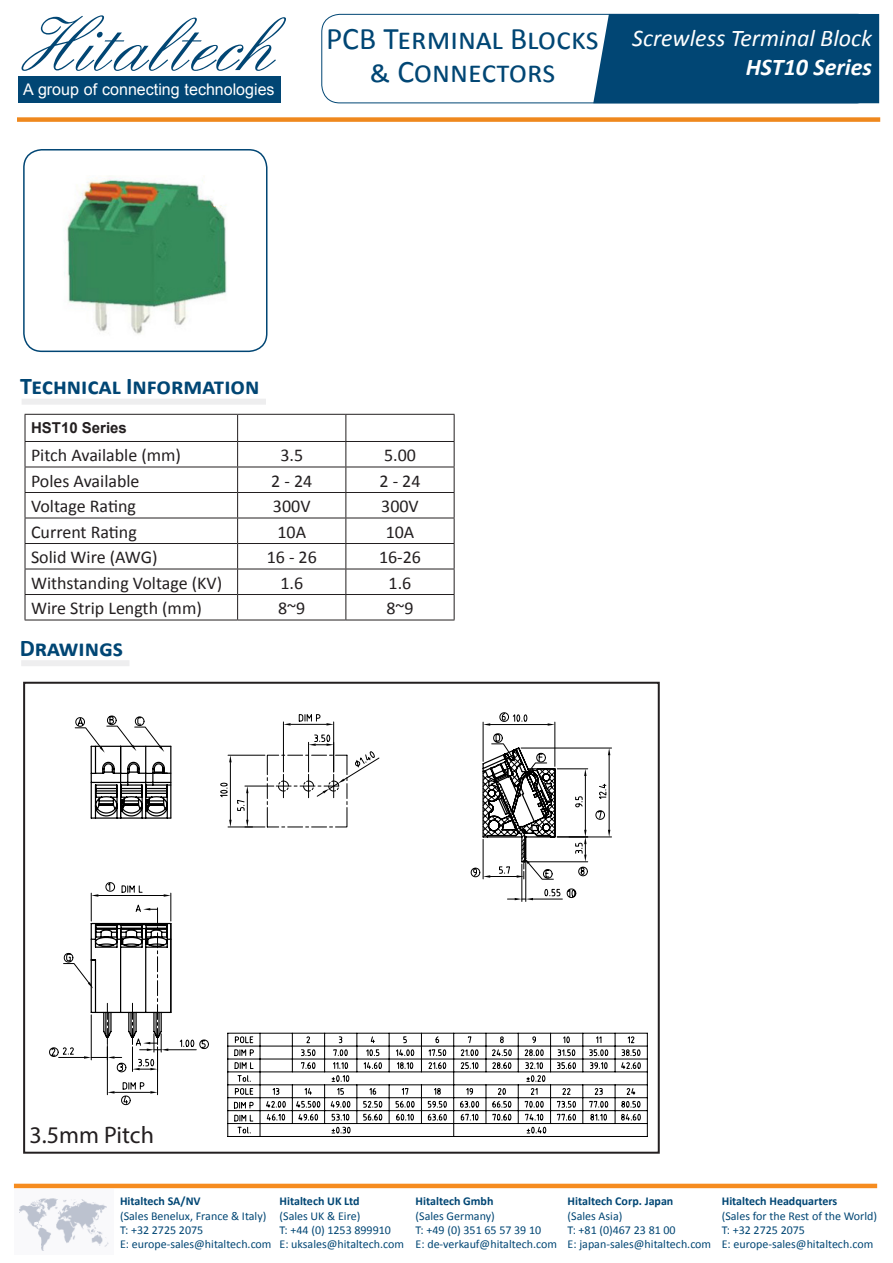
<style>
.page{position:relative;width:893px;height:1263px;background:#fff}
.page>*{position:absolute;margin:0;border:0;box-sizing:border-box;transform-origin:0 0}
.t1{font:80.1px "Englische Sch T";color:#014674}
.t2{font:31.5px/33px "Calibri";color:#014674;text-align:center}
.t3{font:700 24px "Calibri";color:#014674}
.t4{font:italic 24px "Calibri";color:#fff}
.t5{font:italic 700 24px "Calibri";color:#fff}
.t6{font:24px "Myriad Pro";color:#231f20}
.t7{font:18px "Calibri";color:#231f20}
.t8{font:16.05px "Arial";color:#fff}
.t9{font:700 15px "Arial";color:#231f20}
.t10{font:12px/14.4px "Calibri";color:#014674}
.t11{font:700 12px "Calibri";color:#014674}
</style>
<div class="page">
<hr style="left:14px;top:1184px;width:863px;height:4px;background:#f68c1f">
<img style="left:19px;top:1205px;width:90px;height:46px">
<div style="left:593px;top:14px;width:286px;height:89px;background:#014674"></div>
<div style="left:321px;top:14px;width:554px;height:89px;border:1px solid #014674;border-radius:18px"></div>
<div style="left:17px;top:117px;width:863px;height:5px;background:#ef881d"></div>
<div style="left:18px;top:76px;width:263px;height:26px;background:#014674"></div>
<div style="left:22px;top:399px;width:244px;height:6px;background:#eeeeef"></div>
<div style="left:23px;top:149px;width:244px;height:203px;border:2px solid #014674;border-radius:18px"></div>
<div style="left:21px;top:660px;width:108px;height:6px;background:#eeeeef"></div>
<hr style="left:25px;top:414px;width:213px;height:1px;background:#231f20">
<hr style="left:238px;top:414px;width:108px;height:1px;background:#231f20">
<hr style="left:346px;top:414px;width:108px;height:1px;background:#231f20">
<hr style="left:25px;top:441px;width:213px;height:1px;background:#231f20">
<hr style="left:238px;top:441px;width:108px;height:1px;background:#231f20">
<hr style="left:346px;top:441px;width:108px;height:1px;background:#231f20">
<hr style="left:25px;top:467px;width:213px;height:1px;background:#231f20">
<hr style="left:238px;top:467px;width:108px;height:1px;background:#231f20">
<hr style="left:346px;top:467px;width:108px;height:1px;background:#231f20">
<hr style="left:25px;top:492px;width:213px;height:1px;background:#231f20">
<hr style="left:238px;top:492px;width:108px;height:1px;background:#231f20">
<hr style="left:346px;top:492px;width:108px;height:1px;background:#231f20">
<hr style="left:25px;top:518px;width:213px;height:1px;background:#231f20">
<hr style="left:238px;top:518px;width:108px;height:1px;background:#231f20">
<hr style="left:346px;top:518px;width:108px;height:1px;background:#231f20">
<hr style="left:25px;top:543px;width:213px;height:1px;background:#231f20">
<hr style="left:238px;top:543px;width:108px;height:1px;background:#231f20">
<hr style="left:346px;top:543px;width:108px;height:1px;background:#231f20">
<hr style="left:25px;top:569px;width:213px;height:1px;background:#231f20">
<hr style="left:238px;top:569px;width:108px;height:1px;background:#231f20">
<hr style="left:346px;top:569px;width:108px;height:1px;background:#231f20">
<hr style="left:25px;top:594px;width:213px;height:1px;background:#231f20">
<svg style="left:25px;top:415px;width:1px;height:205px"></svg>
<hr style="left:238px;top:594px;width:108px;height:1px;background:#231f20">
<svg style="left:237px;top:415px;width:1px;height:205px"></svg>
<hr style="left:346px;top:594px;width:108px;height:1px;background:#231f20">
<svg style="left:345px;top:415px;width:1px;height:205px"></svg>
<svg style="left:454px;top:415px;width:1px;height:205px"></svg>
<hr style="left:25px;top:620px;width:213px;height:1px;background:#231f20">
<hr style="left:238px;top:620px;width:108px;height:1px;background:#231f20">
<hr style="left:346px;top:620px;width:108px;height:1px;background:#231f20">
<img style="left:64px;top:178px;width:163px;height:156px">
<svg style="left:25px;top:702px;width:628px;height:503px"></svg>
<svg style="left:227px;top:1023px;width:426px;height:114px"></svg>
<h1 class="t1" style="left:17px;top:2px;width:256px">Hitaltech</h1>
<h3 class="t8" style="left:23px;top:78px;width:253px">A group of connecting technologies</h3>
<p class="t2" style="left:326px;top:22px;width:274px">PCB Terminal Blocks &amp; Connectors</p>
<p class="t4" style="left:632px;top:21px;width:241px">Screwless Terminal Block</p>
<p class="t5" style="left:746px;top:51px;width:128px">HST10 Series</p>
<p class="t3" style="left:20px;top:371px;width:241px">Technical Information</p>
<p class="t9" style="left:31px;top:418px;width:97px">HST10 Series</p>
<p class="t7" style="left:31px;top:444px;width:152px">Pitch Available (mm)</p>
<p class="t7" style="left:280px;top:444px;width:24px">3.5</p>
<p class="t7" style="left:384px;top:444px;width:33px">5.00</p>
<p class="t7" style="left:31px;top:469px;width:110px">Poles Available</p>
<p class="t7" style="left:271px;top:469px;width:43px">2 - 24</p>
<p class="t7" style="left:379px;top:469px;width:43px">2 - 24</p>
<p class="t7" style="left:31px;top:495px;width:107px">Voltage Rating</p>
<p class="t7" style="left:273px;top:495px;width:39px">300V</p>
<p class="t7" style="left:381px;top:495px;width:39px">300V</p>
<p class="t7" style="left:31px;top:520px;width:107px">Current Rating</p>
<p class="t7" style="left:277px;top:520px;width:30px">10A</p>
<p class="t7" style="left:386px;top:520px;width:30px">10A</p>
<p class="t7" style="left:31px;top:546px;width:128px">Solid Wire (AWG)</p>
<p class="t7" style="left:267px;top:546px;width:52px">16 - 26</p>
<p class="t7" style="left:379px;top:546px;width:44px">16-26</p>
<p class="t7" style="left:31px;top:571px;width:193px">Withstanding Voltage (KV)</p>
<p class="t7" style="left:280px;top:571px;width:24px">1.6</p>
<p class="t7" style="left:389px;top:571px;width:24px">1.6</p>
<p class="t7" style="left:31px;top:597px;width:172px">Wire Strip Length (mm)</p>
<p class="t7" style="left:278px;top:597px;width:29px">8~9</p>
<p class="t7" style="left:386px;top:597px;width:29px">8~9</p>
<p class="t3" style="left:20px;top:632px;width:105px">Drawings</p>
<h3 class="t6" style="left:30px;top:1120px;width:126px">3.5mm Pitch</h3>
<p class="t11" style="left:120px;top:1193px;width:82px">Hitaltech SA/NV</p>
<p class="t10" style="left:120px;top:1208px;width:153px">(Sales Benelux, France &amp; Italy)<br>T: +32 2725 2075<br>E: europe-sales@hitaltech.com</p>
<p class="t11" style="left:279px;top:1193px;width:82px">Hitaltech UK Ltd</p>
<p class="t10" style="left:279px;top:1208px;width:126px">(Sales UK &amp; Eire)<br>T: +44 (0) 1253 899910<br>E: uksales@hitaltech.com</p>
<p class="t11" style="left:416px;top:1193px;width:79px">Hitaltech Gmbh</p>
<p class="t10" style="left:416px;top:1208px;width:143px">(Sales Germany)<br>T: +49 (0) 351 65 57 39 10<br>E: de-verkauf@hitaltech.com</p>
<p class="t11" style="left:568px;top:1193px;width:107px">Hitaltech Corp. Japan</p>
<p class="t10" style="left:568px;top:1208px;width:145px">(Sales Asia)<br>T: +81 (0)467 23 81 00<br>E: japan-sales@hitaltech.com</p>
<p class="t11" style="left:722px;top:1193px;width:117px">Hitaltech Headquarters</p>
<p class="t10" style="left:722px;top:1208px;width:157px">(Sales for the Rest of the World)<br>T: +32 2725 2075<br>E: europe-sales@hitaltech.com</p>
</div>
